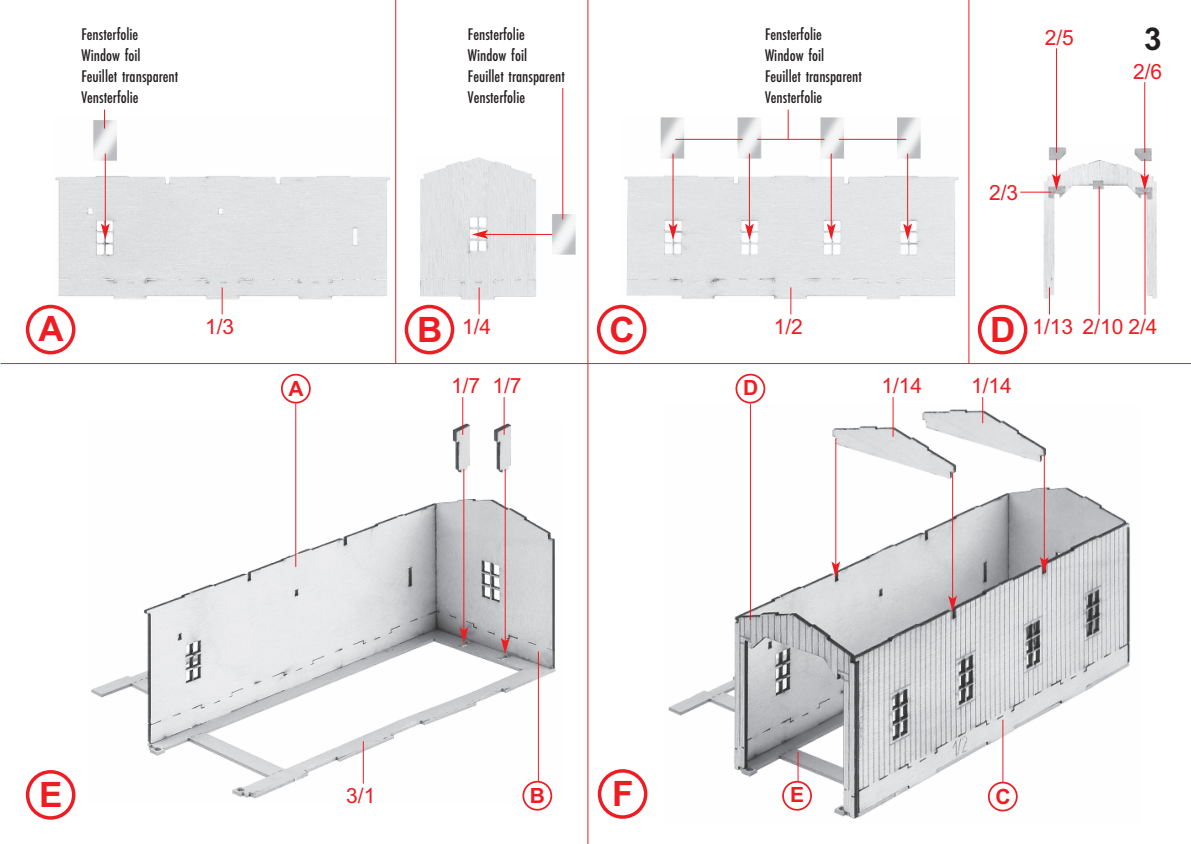
<style>
.page{position:relative;width:1191px;height:844px;background:#fff}
.page>*{position:absolute;margin:0;border:0;box-sizing:border-box;transform-origin:0 0}
.t1{font:700 35px "Arial";color:#ee1d23}
.t2{font:700 31.5px "Arial";color:#231f20}
.t3{font:21px "Arial";color:#ee1d23}
.t4{font:700 21px "Arial";color:#ee1d23}
.t5{font:17.5px/21px "Futura EF Medium Con";color:#231f20}
</style>
<div class="page">
<hr style="left:587px;top:0;width:1px;height:843px;background:#ee1d23">
<hr style="left:395px;top:0;width:1px;height:364px;background:#ee1d23">
<hr style="left:968px;top:0;width:1px;height:364px;background:#ee1d23">
<hr style="left:1px;top:363px;width:1190px;height:1px;background:#ee1d23">
<img style="left:55px;top:116px;width:336px;height:186px">
<img style="left:420px;top:154px;width:156px;height:147px">
<img style="left:624px;top:114px;width:335px;height:187px">
<img style="left:1040px;top:146px;width:117px;height:155px">
<img style="left:668px;top:404px;width:463px;height:415px">
<img style="left:91px;top:419px;width:465px;height:380px">
<svg style="left:26px;top:305px;width:49px;height:49px"></svg>
<svg style="left:405px;top:305px;width:49px;height:49px"></svg>
<svg style="left:597px;top:305px;width:49px;height:49px"></svg>
<svg style="left:977px;top:305px;width:50px;height:49px"></svg>
<hr style="left:1056px;top:48px;width:1px;height:105px;background:#ee1d23">
<hr style="left:462px;top:397px;width:1px;height:37px;background:#ee1d23">
<hr style="left:295px;top:403px;width:1px;height:163px;background:#ee1d23">
<hr style="left:750px;top:403px;width:1px;height:216px;background:#ee1d23">
<hr style="left:892px;top:397px;width:1px;height:39px;background:#ee1d23">
<svg style="left:982px;top:397px;width:1px;height:26px"></svg>
<hr style="left:1098px;top:186px;width:1px;height:129px;background:#ee1d23">
<hr style="left:1020px;top:192px;width:31px;height:1px;background:#ee1d23">
<svg style="left:222px;top:287px;width:1px;height:27px"></svg>
<svg style="left:104px;top:109px;width:1px;height:19px"></svg>
<hr style="left:787px;top:109px;width:1px;height:30px;background:#ee1d23">
<hr style="left:675px;top:139px;width:67px;height:1px;background:#ee1d23">
<hr style="left:757px;top:139px;width:67px;height:1px;background:#ee1d23">
<hr style="left:839px;top:139px;width:67px;height:1px;background:#ee1d23">
<hr style="left:562px;top:88px;width:1px;height:131px;background:#ee1d23">
<svg style="left:479px;top:287px;width:1px;height:27px"></svg>
<svg style="left:790px;top:287px;width:1px;height:27px"></svg>
<hr style="left:363px;top:741px;width:1px;height:42px;background:#ee1d23">
<hr style="left:538px;top:651px;width:1px;height:130px;background:#ee1d23">
<hr style="left:797px;top:751px;width:1px;height:30px;background:#ee1d23">
<hr style="left:1002px;top:719px;width:1px;height:62px;background:#ee1d23">
<svg style="left:1049px;top:287px;width:1px;height:27px"></svg>
<hr style="left:105px;top:153px;width:1px;height:73px;background:#ee1d23">
<svg style="left:101px;top:223px;width:9px;height:17px"></svg>
<hr style="left:672px;top:153px;width:1px;height:73px;background:#ee1d23">
<svg style="left:668px;top:223px;width:9px;height:17px"></svg>
<hr style="left:749px;top:153px;width:1px;height:73px;background:#ee1d23">
<svg style="left:745px;top:223px;width:9px;height:17px"></svg>
<hr style="left:463px;top:469px;width:1px;height:161px;background:#ee1d23">
<svg style="left:459px;top:627px;width:9px;height:16px"></svg>
<hr style="left:504px;top:397px;width:1px;height:37px;background:#ee1d23">
<hr style="left:505px;top:469px;width:1px;height:171px;background:#ee1d23">
<svg style="left:501px;top:637px;width:8px;height:17px"></svg>
<hr style="left:835px;top:438px;width:1px;height:126px;background:#ee1d23">
<svg style="left:831px;top:561px;width:9px;height:16px"></svg>
<hr style="left:952px;top:472px;width:1px;height:126px;background:#ee1d23">
<svg style="left:948px;top:595px;width:9px;height:16px"></svg>
<hr style="left:1043px;top:454px;width:1px;height:106px;background:#ee1d23">
<svg style="left:1040px;top:557px;width:8px;height:16px"></svg>
<hr style="left:830px;top:153px;width:1px;height:73px;background:#ee1d23">
<svg style="left:827px;top:223px;width:8px;height:17px"></svg>
<hr style="left:907px;top:153px;width:1px;height:73px;background:#ee1d23">
<svg style="left:903px;top:223px;width:9px;height:17px"></svg>
<svg style="left:1052px;top:159px;width:8px;height:31px"></svg>
<hr style="left:1144px;top:192px;width:1px;height:123px;background:#ee1d23">
<hr style="left:1144px;top:82px;width:1px;height:71px;background:#ee1d23">
<svg style="left:1140px;top:159px;width:9px;height:31px"></svg>
<hr style="left:485px;top:234px;width:67px;height:1px;background:#ee1d23">
<svg style="left:472px;top:230px;width:16px;height:9px"></svg>
<svg style="left:26px;top:770px;width:49px;height:49px"></svg>
<svg style="left:598px;top:769px;width:49px;height:49px"></svg>
<svg style="left:281px;top:373px;width:30px;height:30px"></svg>
<svg style="left:522px;top:780px;width:30px;height:30px"></svg>
<svg style="left:988px;top:781px;width:29px;height:30px"></svg>
<svg style="left:735px;top:373px;width:30px;height:30px"></svg>
<svg style="left:782px;top:780px;width:30px;height:30px"></svg>
<p class="t5" style="left:81px;top:25px;width:98px">Fensterfolie<br>Window foil<br>Feuillet transparent<br>Vensterfolie</p>
<h1 class="t1" style="left:38px;top:309px;width:27px">A</h1>
<p class="t3" style="left:205px;top:314px;width:31px">1/3</p>
<p class="t4" style="left:288px;top:376px;width:17px">A</p>
<p class="t5" style="left:468px;top:25px;width:98px">Fensterfolie<br>Window foil<br>Feuillet transparent<br>Vensterfolie</p>
<p class="t5" style="left:765px;top:25px;width:98px">Fensterfolie<br>Window foil<br>Feuillet transparent<br>Vensterfolie</p>
<p class="t3" style="left:1044px;top:25px;width:31px">2/5</p>
<p class="t3" style="left:989px;top:180px;width:31px">2/3</p>
<h2 class="t2" style="left:1144px;top:20px;width:19px">3</h2>
<p class="t3" style="left:1133px;top:60px;width:31px">2/6</p>
<h1 class="t1" style="left:417px;top:309px;width:27px">B</h1>
<h1 class="t1" style="left:609px;top:309px;width:27px">C</h1>
<h1 class="t1" style="left:990px;top:309px;width:27px">D</h1>
<p class="t3" style="left:462px;top:314px;width:31px">1/4</p>
<p class="t3" style="left:773px;top:314px;width:31px">1/2</p>
<p class="t3" style="left:451px;top:373px;width:31px">1/7</p>
<p class="t3" style="left:881px;top:373px;width:42px">1/14</p>
<p class="t3" style="left:971px;top:373px;width:42px">1/14</p>
<p class="t3" style="left:492px;top:373px;width:31px">1/7</p>
<p class="t4" style="left:743px;top:375px;width:17px">D</p>
<p class="t3" style="left:1032px;top:314px;width:127px">1/13 2/10 2/4</p>
<h1 class="t1" style="left:39px;top:774px;width:25px">E</h1>
<h1 class="t1" style="left:612px;top:773px;width:23px">F</h1>
<p class="t4" style="left:790px;top:782px;width:16px">E</p>
<p class="t4" style="left:530px;top:783px;width:17px">B</p>
<p class="t4" style="left:995px;top:783px;width:17px">C</p>
<p class="t3" style="left:346px;top:783px;width:31px">3/1</p>
</div>
